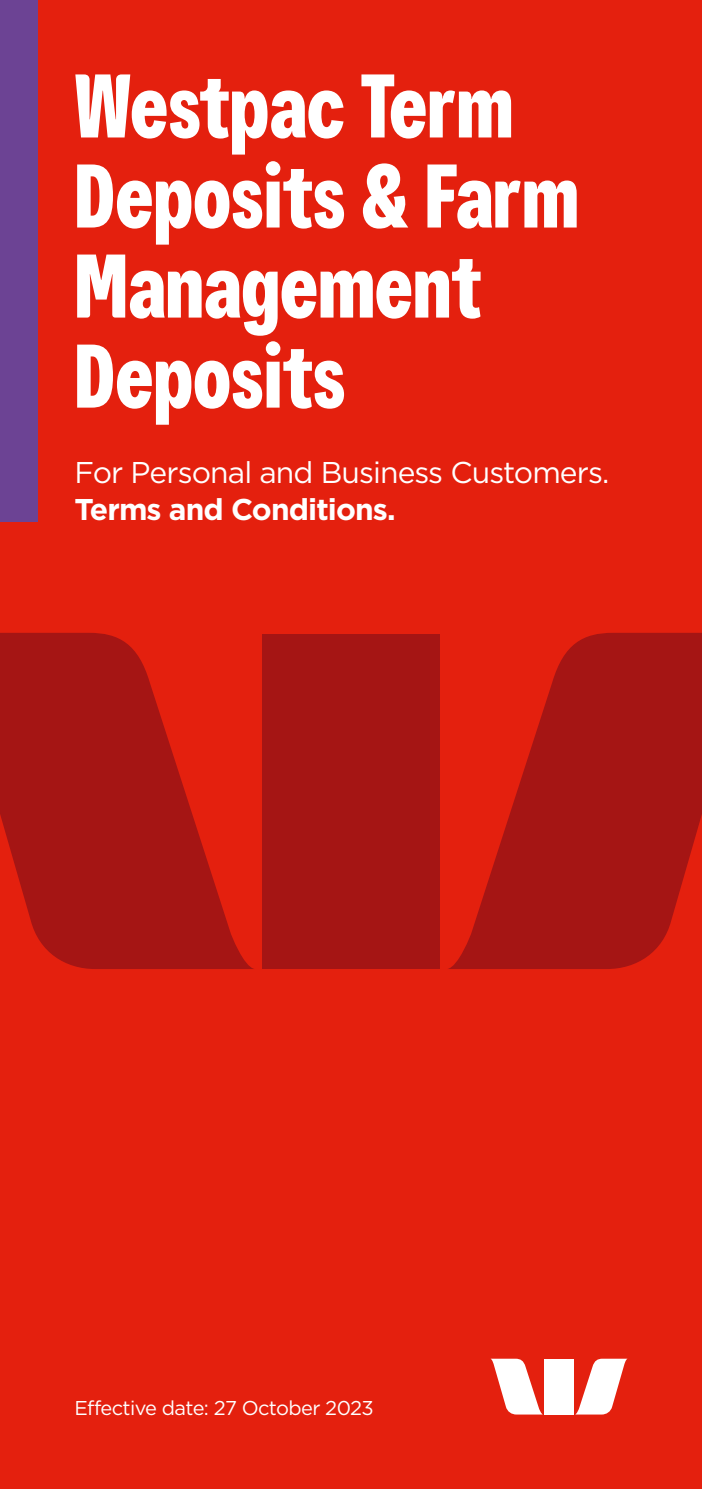
<style>
.page{position:relative;width:702px;height:1489px;background:#fff}
.page>*{position:absolute;margin:0;border:0;box-sizing:border-box;transform-origin:0 0}
.Ch1{font:700 90px/90px "Westpac";color:#fff}
.CH2{font:30px "Gotham";letter-spacing:-.03em;color:#fff}
.CH2-2{font:700 30px "Gotham";letter-spacing:-.03em;color:#fff}
.CB1{font:20px "Gotham";letter-spacing:-.03em;color:#fff}
</style>
<div class="page">
<div style="left:0;top:0;width:702px;height:1488px;background:#e4200e"></div>
<svg style="left:0;top:632px;width:254px;height:337px;fill:#a51514"></svg>
<svg style="left:448px;top:632px;width:254px;height:337px;fill:#a51514"></svg>
<div style="left:263px;top:634px;width:177px;height:335px;background:#a51514"></div>
<div style="left:0;top:0;width:37px;height:521px;background:#6c4394"></div>
<svg style="left:490px;top:1358px;width:52px;height:56px"></svg>
<svg style="left:576px;top:1358px;width:51px;height:56px"></svg>
<div style="left:544px;top:1358px;width:29px;height:56px;background:#fff"></div>
<h1 class="Ch1" style="left:74px;top:59px;width:505px">Westpac Term<br>Deposits &amp; Farm<br>Management<br>Deposits</h1>
<h2 class="CH2" style="left:74px;top:453px;width:536px">For Personal and Business Customers.</h2>
<h2 class="CH2-2" style="left:74px;top:489px;width:322px">Terms and Conditions.</h2>
<p class="CB1" style="left:74px;top:1394px;width:301px">Effective date: 27 October 2023</p>
</div>
